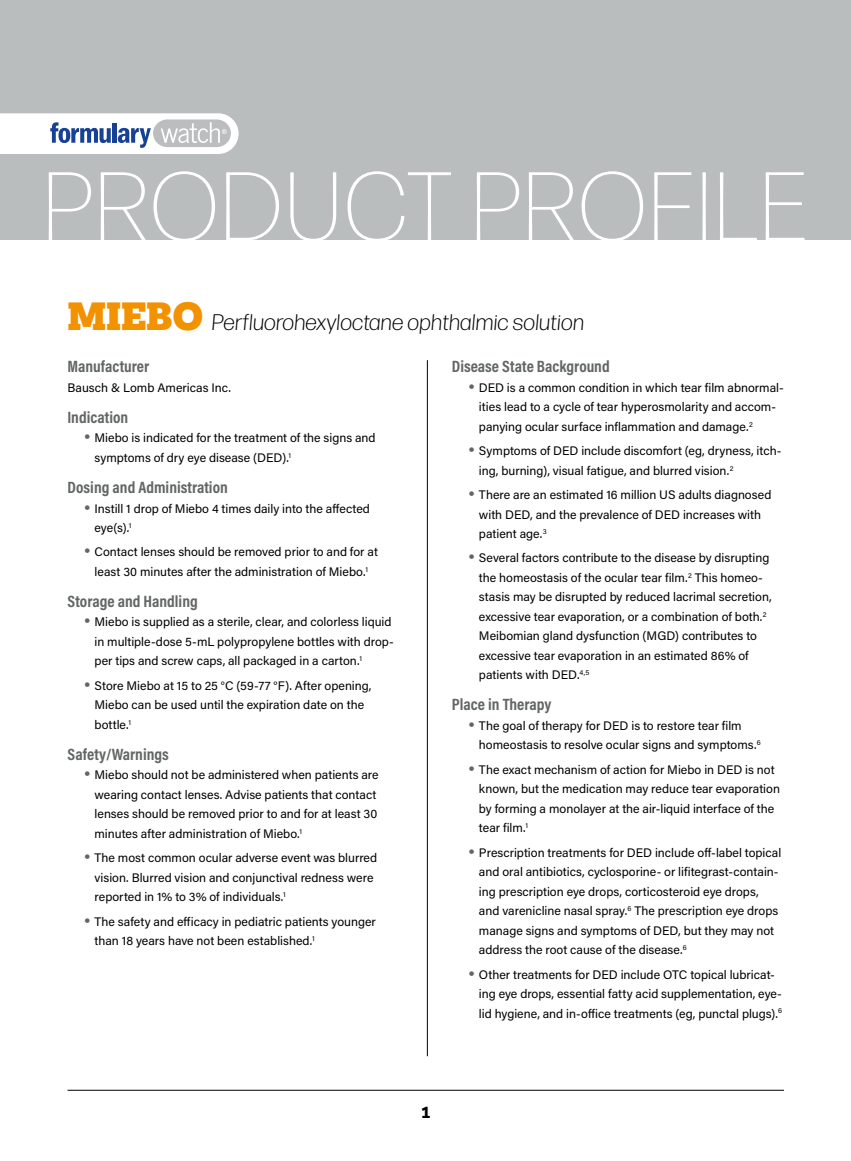
<style>
.page{position:relative;width:851px;height:1161px;background:#fff}
.page>*{position:absolute;margin:0;border:0;box-sizing:border-box;transform-origin:0 0}
.t1{font:200 97.5px "Forma DJR Greek Text";letter-spacing:.01em;color:#fff}
.Head-_brand_name{font:300 22.5px "Forma DJR Greek Text";color:#000}
.Subhead{font:700 16.5px "Acumin Pro Cond";color:#636666}
.t2{font:800 15px "Mokoko";color:#000}
.BC_Bullet_sans{font:12.3px/19.5px "Acumin Pro";color:#000}
.s1{font-family:"Mokoko";font-weight:900;font-size:36px;color:#f39200}
.s2{font-family:"Greycliff CF";font-weight:800;font-size:19.5px;color:#636666}
</style>
<div class="page">
<div style="left:0;top:0;width:850px;height:239px;background:#babdbd"></div>
<svg style="left:0;top:113px;width:238px;height:41px"></svg>
<hr style="left:68px;top:1090px;width:716px;height:1px;background:#000">
<hr style="left:427px;top:360px;width:1px;height:696px;background:#000">
<p class="t1" style="left:42px;top:143px;width:767px">PRODUCT PROFILE</p>
<p class="Head-_brand_name" style="left:68px;top:307px;width:520px"><span class="s1">MIEBO</span> Perfluorohexyloctane ophthalmic solution</p>
<p class="Subhead" style="left:68px;top:356px;width:83px">Manufacturer</p>
<p class="BC_Bullet_sans" style="left:68px;top:377px;width:165px">Bausch &amp; Lomb Americas Inc.</p>
<p class="Subhead" style="left:68px;top:406px;width:62px">Indication</p>
<p class="BC_Bullet_sans" style="left:94px;top:428px;width:282px;text-indent:-11px"><span class="s2">•</span> Miebo is indicated for the treatment of the signs and symptoms of dry eye disease (DED).<sup>1</sup></p>
<p class="Subhead" style="left:68px;top:476px;width:162px">Dosing and Administration</p>
<p class="BC_Bullet_sans" style="left:94px;top:498px;width:277px;text-indent:-11px"><span class="s2">•</span> Instill 1 drop of Miebo 4 times daily into the affected eye(s).<sup>1</sup></p>
<p class="BC_Bullet_sans" style="left:84px;top:542px;width:296px;text-align:center"><span class="s2">•</span> Contact lenses should be removed prior to and for at least 30 minutes after the administration of Miebo.<sup>1</sup></p>
<p class="Subhead" style="left:68px;top:590px;width:132px">Storage and Handling</p>
<p class="BC_Bullet_sans" style="left:94px;top:612px;width:301px;text-indent:-11px"><span class="s2">•</span> Miebo is supplied as a sterile, clear, and colorless liquid in multiple-dose 5-mL polypropylene bottles with drop&shy;per tips and screw caps, all packaged in a carton.<sup>1</sup></p>
<p class="BC_Bullet_sans" style="left:94px;top:675px;width:278px;text-indent:-11px"><span class="s2">•</span> Store Miebo at 15 to 25 °C (59-77 °F). After opening,<br>Miebo can be used until the expiration date on the bottle.<sup>1</sup></p>
<p class="Subhead" style="left:68px;top:743px;width:103px">Safety/Warnings</p>
<p class="BC_Bullet_sans" style="left:94px;top:765px;width:286px;text-indent:-11px"><span class="s2">•</span> Miebo should not be administered when patients are wearing contact lenses. Advise patients that contact lenses should be removed prior to and for at least 30 minutes after administration of Miebo.<sup>1</sup></p>
<p class="BC_Bullet_sans" style="left:94px;top:848px;width:284px;text-indent:-11px"><span class="s2">•</span> The most common ocular adverse event was blurred vision. Blurred vision and conjunctival redness were reported in 1% to 3% of individuals.<sup>1</sup></p>
<p class="BC_Bullet_sans" style="left:94px;top:911px;width:283px;text-indent:-11px"><span class="s2">•</span> The safety and efficacy in pediatric patients younger than 18 years have not been established.<sup>1</sup></p>
<p class="Subhead" style="left:452px;top:356px;width:159px">Disease State Background</p>
<p class="BC_Bullet_sans" style="left:479px;top:377px;width:306px;text-indent:-11px"><span class="s2">•</span> DED is a common condition in which tear film abnormal&shy;ities lead to a cycle of tear hyperosmolarity and accom&shy;panying ocular surface inflammation and damage.<sup>2</sup></p>
<p class="BC_Bullet_sans" style="left:479px;top:441px;width:304px;text-indent:-11px"><span class="s2">•</span> Symptoms of DED include discomfort (eg, dryness, itch&shy;ing, burning), visual fatigue, and blurred vision.<sup>2</sup></p>
<p class="BC_Bullet_sans" style="left:479px;top:484px;width:294px;text-indent:-11px"><span class="s2">•</span> There are an estimated 16 million US adults diagnosed with DED, and the prevalence of DED increases with patient age.<sup>3</sup></p>
<p class="BC_Bullet_sans" style="left:479px;top:548px;width:294px;text-indent:-11px"><span class="s2">•</span> Several factors contribute to the disease by disrupting the homeostasis of the ocular tear film.<sup>2</sup> This homeo&shy;stasis may be disrupted by reduced lacrimal secretion, excessive tear evaporation, or a combination of both.<sup>2<br></sup>Meibomian gland dysfunction (MGD) contributes to excessive tear evaporation in an estimated 86% of patients with DED.<sup>4,5</sup></p>
<p class="Subhead" style="left:452px;top:694px;width:101px">Place in Therapy</p>
<p class="BC_Bullet_sans" style="left:479px;top:715px;width:283px;text-indent:-11px"><span class="s2">•</span> The goal of therapy for DED is to restore tear film homeostasis to resolve ocular signs and symptoms.<sup>6</sup></p>
<p class="BC_Bullet_sans" style="left:479px;top:759px;width:302px;text-indent:-11px"><span class="s2">•</span> The exact mechanism of action for Miebo in DED is not known, but the medication may reduce tear evaporation by forming a monolayer at the air-liquid interface of the tear film.<sup>1</sup></p>
<p class="BC_Bullet_sans" style="left:479px;top:842px;width:304px;text-indent:-11px"><span class="s2">•</span> Prescription treatments for DED include off-label topical and oral antibiotics, cyclosporine- or lifitegrast-contain&shy;ing prescription eye drops, corticosteroid eye drops, and varenicline nasal spray.<sup>6</sup> The prescription eye drops manage signs and symptoms of DED, but they may not address the root cause of the disease.<sup>6</sup></p>
<p class="BC_Bullet_sans" style="left:479px;top:964px;width:305px;text-indent:-11px"><span class="s2">•</span> Other treatments for DED include OTC topical lubricat&shy;ing eye drops, essential fatty acid supplementation, eye&shy;lid hygiene, and in-office treatments (eg, punctal plugs).<sup>6</sup></p>
<p class="t2" style="left:420px;top:1102px;width:12px">1</p>
</div>
